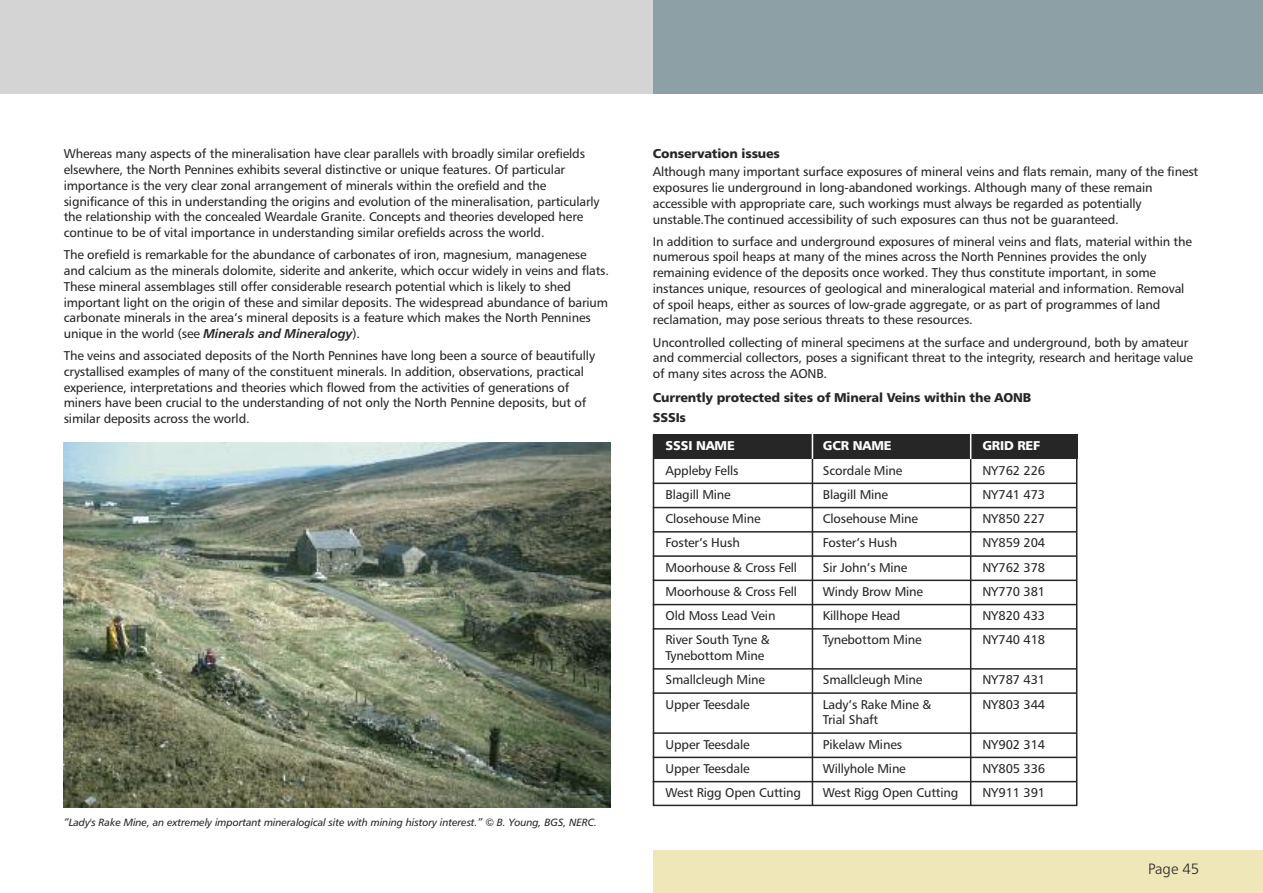
<style>
.page{position:relative;width:1263px;height:893px;background:#fff}
.page>*{position:absolute;margin:0;border:0;box-sizing:border-box;transform-origin:0 0}
.t1{font:15px "Humanist 777 BT Light B";color:#272627}
.t2{font:12.75px/15.8px "Humanist 777 BT Roman B";letter-spacing:-.01em;color:#272627}
.t3{font:12.75px/20px "Humanist 777 BT Black B";letter-spacing:-.015em;color:#272627}
.t4{font:12.75px "Humanist 777 BT Black B";letter-spacing:-.015em;color:#fff}
.t5{font:10.5px "Humanist 777 BT Italic B";letter-spacing:-.01em;color:#272627}
.s1{font-family:"Humanist 777 BT Bold Italic B"}
</style>
<div class="page">
<div style="left:0;top:0;width:1263px;height:94px;background:#d4d4d4"></div>
<div style="left:653px;top:0;width:610px;height:94px;background:#8da0a6"></div>
<div style="left:653px;top:850px;width:610px;height:43px;background:#efe7b8"></div>
<img style="left:64px;top:442px;width:546px;height:366px">
<div style="left:653px;top:434px;width:424px;height:372px;border:2px solid #272627"></div>
<div style="left:653px;top:434px;width:424px;height:25px;background:#272627"></div>
<hr style="left:812px;top:436px;width:1px;height:369px;background:#272627">
<svg style="left:812px;top:434px;width:1px;height:25px"></svg>
<hr style="left:970px;top:436px;width:1px;height:369px;background:#272627">
<svg style="left:970px;top:434px;width:1px;height:25px"></svg>
<hr style="left:653px;top:483px;width:424px;height:1px;background:#272627">
<hr style="left:653px;top:507px;width:424px;height:1px;background:#272627">
<hr style="left:653px;top:531px;width:424px;height:2px;background:#272627">
<hr style="left:653px;top:555px;width:424px;height:2px;background:#272627">
<hr style="left:653px;top:580px;width:424px;height:1px;background:#272627">
<hr style="left:653px;top:604px;width:424px;height:1px;background:#272627">
<hr style="left:653px;top:628px;width:424px;height:2px;background:#272627">
<hr style="left:653px;top:668px;width:424px;height:2px;background:#272627">
<hr style="left:653px;top:692px;width:424px;height:2px;background:#272627">
<hr style="left:653px;top:732px;width:424px;height:2px;background:#272627">
<hr style="left:653px;top:757px;width:424px;height:1px;background:#272627">
<hr style="left:653px;top:781px;width:424px;height:1px;background:#272627">
<p class="t2" style="left:64px;top:147px;width:537px">Whereas many aspects of the mineralisation have clear parallels with broadly similar orefields elsewhere, the North Pennines exhibits several distinctive or unique features. Of particular importance is the very clear zonal arrangement of minerals within the orefield and the significance of this in understanding the origins and evolution of the mineralisation, particularly the relationship with the concealed Weardale Granite. Concepts and theories developed here continue to be of vital importance in understanding similar orefields across the world.</p>
<p class="t2" style="left:64px;top:248px;width:547px">The orefield is remarkable for the abundance of carbonates of iron, magnesium, managenese and calcium as the minerals dolomite, siderite and ankerite, which occur widely in veins and flats.<br>These mineral assemblages still offer considerable research potential which is likely to shed important light on the origin of these and similar deposits. The widespread abundance of barium carbonate minerals in the area’s mineral deposits is a feature which makes the North Pennines unique in the world (see <span class="s1">Minerals and Mineralogy</span>).</p>
<p class="t2" style="left:64px;top:349px;width:533px">The veins and associated deposits of the North Pennines have long been a source of beautifully crystallised examples of many of the constituent minerals. In addition, observations, practical experience, interpretations and theories which flowed from the activities of generations of miners have been crucial to the understanding of not only the North Pennine deposits, but of similar deposits across the world.</p>
<p class="t5" style="left:64px;top:818px;width:535px">“Lady's Rake Mine, an extremely important mineralogical site with mining history interest.” © B. Young, BGS, NERC.</p>
<p class="t3" style="left:653px;top:145px;width:129px">Conservation issues</p>
<p class="t2" style="left:653px;top:165px;width:547px">Although many important surface exposures of mineral veins and flats remain, many of the finest exposures lie underground in long-abandoned workings. Although many of these remain accessible with appropriate care, such workings must always be regarded as potentially unstable.The continued accessibility of such exposures can thus not be guaranteed.</p>
<p class="t2" style="left:653px;top:234px;width:541px">In addition to surface and underground exposures of mineral veins and flats, material within the numerous spoil heaps at many of the mines across the North Pennines provides the only remaining evidence of the deposits once worked. They thus constitute important, in some instances unique, resources of geological and mineralogical material and information. Removal of spoil heaps, either as sources of low-grade aggregate, or as part of programmes of land reclamation, may pose serious threats to these resources.</p>
<p class="t2" style="left:653px;top:335px;width:542px">Uncontrolled collecting of mineral specimens at the surface and underground, both by amateur and commercial collectors, poses a significant threat to the integrity, research and heritage value of many sites across the AONB.</p>
<p class="t3" style="left:653px;top:389px;width:380px">Currently protected sites of Mineral Veins within the AONB<br>SSSIs</p>
<p class="t4" style="left:665px;top:441px;width:71px">SSSI NAME</p>
<p class="t4" style="left:823px;top:441px;width:70px">GCR NAME</p>
<p class="t4" style="left:982px;top:441px;width:59px">GRID REF</p>
<p class="t2" style="left:665px;top:463px;width:74px">Appleby Fells</p>
<p class="t2" style="left:823px;top:463px;width:81px">Scordale Mine</p>
<p class="t2" style="left:982px;top:463px;width:64px">NY762 226</p>
<p class="t2" style="left:665px;top:488px;width:67px">Blagill Mine</p>
<p class="t2" style="left:823px;top:488px;width:67px">Blagill Mine</p>
<p class="t2" style="left:982px;top:488px;width:64px">NY741 473</p>
<p class="t2" style="left:665px;top:512px;width:97px">Closehouse Mine</p>
<p class="t2" style="left:823px;top:512px;width:97px">Closehouse Mine</p>
<p class="t2" style="left:982px;top:512px;width:64px">NY850 227</p>
<p class="t2" style="left:665px;top:536px;width:76px">Foster’s Hush</p>
<p class="t2" style="left:823px;top:536px;width:76px">Foster’s Hush</p>
<p class="t2" style="left:982px;top:536px;width:64px">NY859 204</p>
<p class="t2" style="left:665px;top:560px;width:133px">Moorhouse &amp; Cross Fell</p>
<p class="t2" style="left:823px;top:560px;width:86px">Sir John’s Mine</p>
<p class="t2" style="left:982px;top:560px;width:64px">NY762 378</p>
<p class="t2" style="left:665px;top:585px;width:133px">Moorhouse &amp; Cross Fell</p>
<p class="t2" style="left:823px;top:585px;width:102px">Windy Brow Mine</p>
<p class="t2" style="left:982px;top:585px;width:64px">NY770 381</p>
<p class="t2" style="left:665px;top:609px;width:111px">Old Moss Lead Vein</p>
<p class="t2" style="left:823px;top:609px;width:79px">Killhope Head</p>
<p class="t2" style="left:982px;top:609px;width:64px">NY820 433</p>
<p class="t2" style="left:665px;top:633px;width:106px">River South Tyne &amp;</p>
<p class="t2" style="left:823px;top:633px;width:100px">Tynebottom Mine</p>
<p class="t2" style="left:982px;top:633px;width:64px">NY740 418</p>
<p class="t2" style="left:665px;top:645px;width:101px;line-height:24.3px">Tynebottom Mine<br>Smallcleugh Mine</p>
<p class="t2" style="left:823px;top:673px;width:101px">Smallcleugh Mine</p>
<p class="t2" style="left:982px;top:673px;width:64px">NY787 431</p>
<p class="t2" style="left:665px;top:697px;width:86px">Upper Teesdale</p>
<p class="t2" style="left:823px;top:697px;width:110px">Lady’s Rake Mine &amp;</p>
<p class="t2" style="left:982px;top:697px;width:64px">NY803 344</p>
<p class="t2" style="left:823px;top:713px;width:57px">Trial Shaft</p>
<p class="t2" style="left:665px;top:737px;width:86px">Upper Teesdale</p>
<p class="t2" style="left:823px;top:737px;width:81px">Pikelaw Mines</p>
<p class="t2" style="left:982px;top:737px;width:64px">NY902 314</p>
<p class="t2" style="left:665px;top:762px;width:86px">Upper Teesdale</p>
<p class="t2" style="left:823px;top:762px;width:85px">Willyhole Mine</p>
<p class="t2" style="left:982px;top:762px;width:64px">NY805 336</p>
<p class="t2" style="left:665px;top:786px;width:137px">West Rigg Open Cutting</p>
<p class="t2" style="left:823px;top:786px;width:137px">West Rigg Open Cutting</p>
<p class="t2" style="left:982px;top:786px;width:64px">NY911 391</p>
<p class="t1" style="left:1148px;top:863px;width:53px">Page 45</p>
</div>
